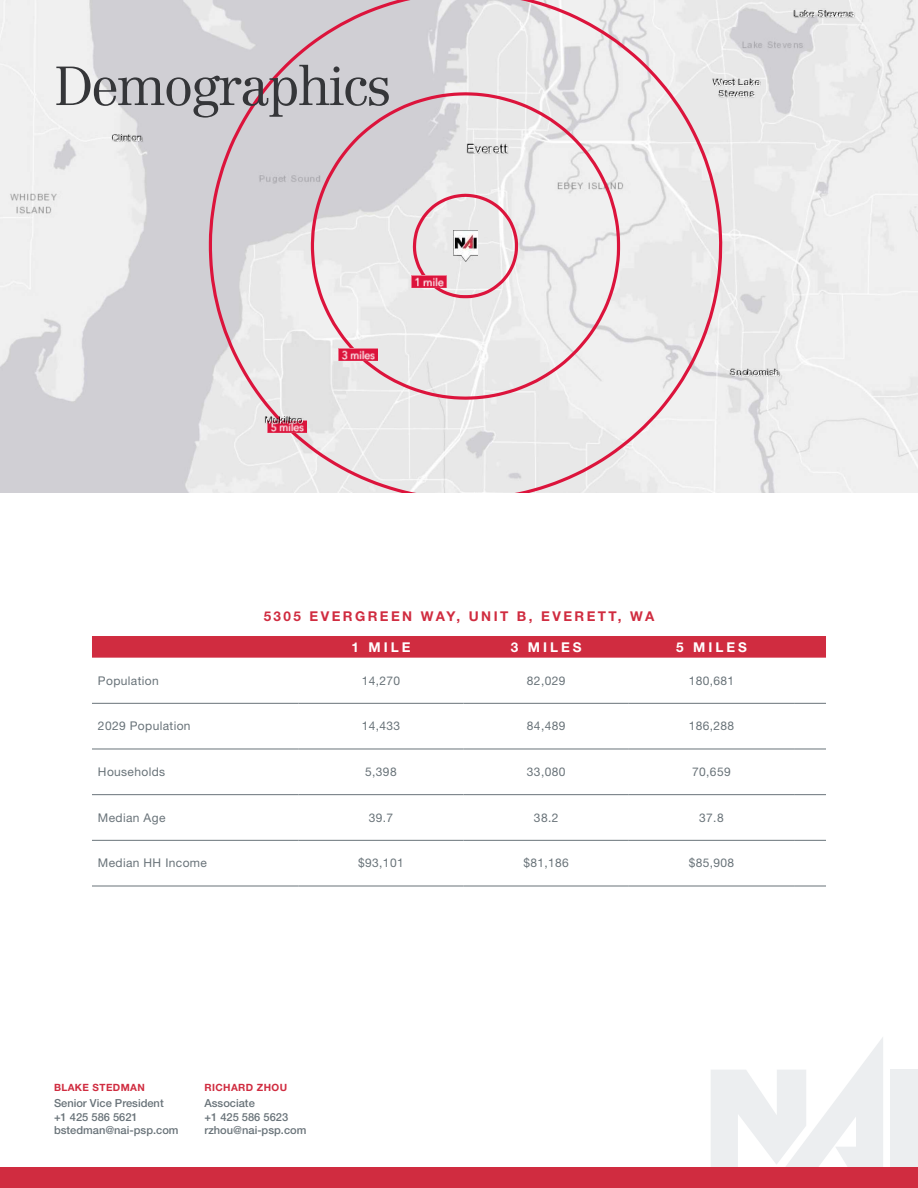
<style>
.page{position:relative;width:918px;height:1188px;background:#fff}
.page>*{position:absolute;margin:0;border:0;box-sizing:border-box;transform-origin:0 0}
.t1{font:300 54px "Centennial LT Std";letter-spacing:-.04em;color:#353639}
.Page_Header{font:700 13.5px "Helvetica Neue LT Std";letter-spacing:.18em;color:#d02c40}
.Page_Header-2{font:700 13.5px "Helvetica Neue LT Std";letter-spacing:.22em;color:#fff}
.Page_Header-3{font:12px "Helvetica Neue LT Std";letter-spacing:.03em;color:#697379}
.t2{font:500 11.1px/13.4px "Helvetica Neue LT Std";color:#697379}
.t3{font:700 10.05px "Helvetica Neue LT Std";letter-spacing:.04em;color:#d02c40}
</style>
<div class="page">
<img style="left:0;top:0;width:918px;height:492px">
<svg style="left:207px;top:0;width:517px;height:492px"></svg>
<svg style="left:309px;top:91px;width:313px;height:310px"></svg>
<svg style="left:411px;top:192px;width:109px;height:108px;background:#e8d5d9"></svg>
<img style="left:267px;top:421px;width:39px;height:11px">
<img style="left:339px;top:349px;width:39px;height:11px">
<img style="left:412px;top:276px;width:34px;height:11px">
<img style="left:453px;top:230px;width:25px;height:32px">
<div style="left:92px;top:636px;width:734px;height:22px;background:#d02c40"></div>
<hr style="left:92px;top:703px;width:206px;height:1px;background:#697379">
<hr style="left:298px;top:703px;width:166px;height:1px;background:#697379">
<hr style="left:464px;top:703px;width:165px;height:1px;background:#697379">
<hr style="left:629px;top:703px;width:165px;height:1px;background:#697379">
<hr style="left:794px;top:703px;width:32px;height:1px;background:#697379">
<hr style="left:92px;top:749px;width:206px;height:1px;background:#697379">
<hr style="left:298px;top:749px;width:166px;height:1px;background:#697379">
<hr style="left:464px;top:749px;width:165px;height:1px;background:#697379">
<hr style="left:629px;top:749px;width:165px;height:1px;background:#697379">
<hr style="left:794px;top:749px;width:32px;height:1px;background:#697379">
<hr style="left:92px;top:794px;width:206px;height:1px;background:#697379">
<hr style="left:298px;top:794px;width:166px;height:1px;background:#697379">
<hr style="left:464px;top:794px;width:165px;height:1px;background:#697379">
<hr style="left:629px;top:794px;width:165px;height:1px;background:#697379">
<hr style="left:794px;top:794px;width:32px;height:1px;background:#697379">
<hr style="left:92px;top:840px;width:206px;height:1px;background:#697379">
<hr style="left:298px;top:840px;width:166px;height:1px;background:#697379">
<hr style="left:464px;top:840px;width:165px;height:1px;background:#697379">
<hr style="left:629px;top:840px;width:165px;height:1px;background:#697379">
<hr style="left:794px;top:840px;width:32px;height:1px;background:#697379">
<hr style="left:92px;top:886px;width:206px;height:1px;background:#697379">
<hr style="left:298px;top:886px;width:166px;height:1px;background:#697379">
<hr style="left:464px;top:886px;width:165px;height:1px;background:#697379">
<hr style="left:629px;top:886px;width:165px;height:1px;background:#697379">
<hr style="left:794px;top:886px;width:32px;height:1px;background:#697379">
<svg style="left:711px;top:1037px;width:172px;height:130px"></svg>
<div style="left:891px;top:1070px;width:27px;height:102px;background:#eceef0"></div>
<div style="left:0;top:1167px;width:918px;height:21px;background:#d02c40"></div>
<p class="t1" style="left:54px;top:54px;width:339px">Demographics</p>
<p class="Page_Header" style="left:264px;top:608px;width:392px">5305 EVERGREEN WAY, UNIT B, EVERETT, WA</p>
<p class="Page_Header-2" style="left:351px;top:638px;width:61px">1 MILE</p>
<p class="Page_Header-2" style="left:511px;top:638px;width:72px">3 MILES</p>
<p class="Page_Header-2" style="left:676px;top:638px;width:72px">5 MILES</p>
<p class="Page_Header-3" style="left:98px;top:673px;width:62px">Population</p>
<p class="Page_Header-3" style="left:362px;top:673px;width:40px">14,270</p>
<p class="Page_Header-3" style="left:527px;top:673px;width:40px">82,029</p>
<p class="Page_Header-3" style="left:689px;top:673px;width:47px">180,681</p>
<p class="Page_Header-3" style="left:98px;top:719px;width:94px">2029 Population</p>
<p class="Page_Header-3" style="left:362px;top:719px;width:40px">14,433</p>
<p class="Page_Header-3" style="left:527px;top:719px;width:40px">84,489</p>
<p class="Page_Header-3" style="left:689px;top:719px;width:47px">186,288</p>
<p class="Page_Header-3" style="left:98px;top:765px;width:69px">Households</p>
<p class="Page_Header-3" style="left:365px;top:765px;width:33px">5,398</p>
<p class="Page_Header-3" style="left:527px;top:765px;width:40px">33,080</p>
<p class="Page_Header-3" style="left:692px;top:765px;width:40px">70,659</p>
<p class="Page_Header-3" style="left:98px;top:810px;width:69px">Median Age</p>
<p class="Page_Header-3" style="left:369px;top:810px;width:26px">39.7</p>
<p class="Page_Header-3" style="left:534px;top:810px;width:26px">38.2</p>
<p class="Page_Header-3" style="left:699px;top:810px;width:26px">37.8</p>
<p class="Page_Header-3" style="left:98px;top:856px;width:110px">Median HH Income</p>
<p class="Page_Header-3" style="left:358px;top:856px;width:47px">$93,101</p>
<p class="Page_Header-3" style="left:523px;top:856px;width:47px">$81,186</p>
<p class="Page_Header-3" style="left:689px;top:856px;width:47px">$85,908</p>
<p class="t3" style="left:54px;top:1081px;width:92px">BLAKE STEDMAN</p>
<p class="t2" style="left:54px;top:1097px;width:126px">Senior Vice President +1 425 586 5621 bstedman@nai-psp.com</p>
<p class="t3" style="left:204px;top:1081px;width:84px">RICHARD ZHOU</p>
<p class="t2" style="left:204px;top:1097px;width:104px">Associate<br>+1 425 586 5623 rzhou@nai-psp.com</p>
</div>
